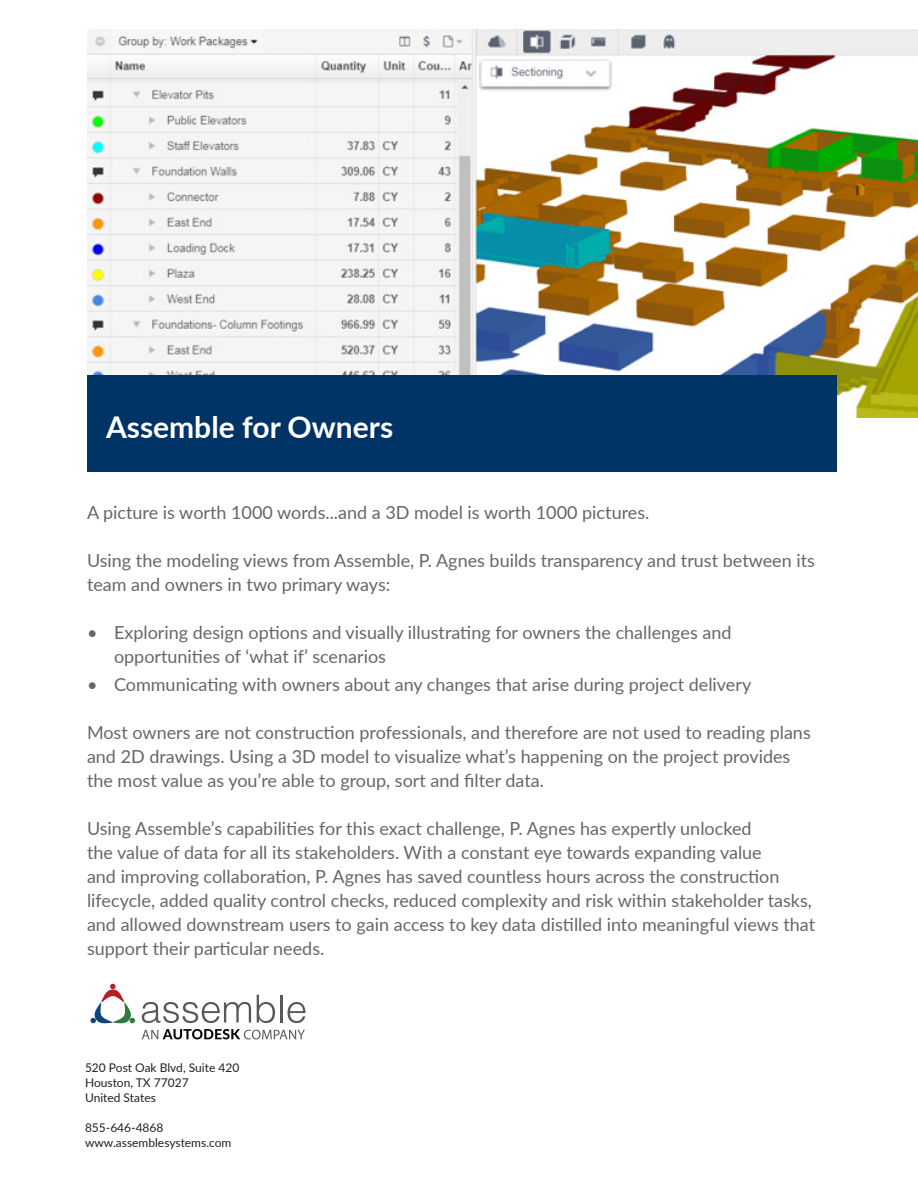
<style>
.page{position:relative;width:918px;height:1188px;background:#fff}
.page>*{position:absolute;margin:0;border:0;box-sizing:border-box;transform-origin:0 0}
.Body_Text{font:700 30px "Lato";color:#fff}
.Body_Text-2{font:18px/24px "Lato";color:#666}
.Caption___Footer{font:12px "Lato";color:#231f20}
</style>
<div class="page">
<img style="left:87px;top:30px;width:831px;height:387px">
<div style="left:87px;top:375px;width:749px;height:97px;background:#036"></div>
<svg style="left:142px;top:1029px;width:163px;height:10px"></svg>
<svg style="left:142px;top:1002px;width:109px;height:21px"></svg>
<svg style="left:257px;top:995px;width:18px;height:28px"></svg>
<hr style="left:280px;top:995px;width:3px;height:28px;background:#57585a">
<svg style="left:287px;top:1002px;width:19px;height:21px"></svg>
<svg style="left:90px;top:984px;width:45px;height:40px"></svg>
<p class="Body_Text" style="left:106px;top:405px;width:289px">Assemble for Owners</p>
<p class="Body_Text-2" style="left:87px;top:500px;width:564px">A picture is worth 1000 words...and a 3D model is worth 1000 pictures.</p>
<p class="Body_Text-2" style="left:87px;top:548px;width:730px">Using the modeling views from Assemble, P. Agnes builds transparency and trust between its team and owners in two primary ways:</p>
<p class="Body_Text-2" style="left:114px;top:620px;width:619px;text-indent:-27px">• Exploring design options and visually illustrating for owners the challenges and opportunities of ‘what if’ scenarios</p>
<p class="Body_Text-2" style="left:87px;top:672px;width:666px">• Communicating with owners about any changes that arise during project delivery</p>
<p class="Body_Text-2" style="left:87px;top:720px;width:725px">Most owners are not construction professionals, and therefore are not used to reading plans and 2D drawings. Using a 3D model to visualize what’s happening on the project provides the most value as you’re able to group, sort and filter data.</p>
<p class="Body_Text-2" style="left:87px;top:816px;width:730px">Using Assemble’s capabilities for this exact challenge, P. Agnes has expertly unlocked<br>the value of data for all its stakeholders. With a constant eye towards expanding value<br>and improving collaboration, P. Agnes has saved countless hours across the construction lifecycle, added quality control checks, reduced complexity and risk within stakeholder tasks, and allowed downstream users to gain access to key data distilled into meaningful views that support their particular needs.</p>
<p class="Caption___Footer" style="left:85px;top:1059px;width:156px">520 Post Oak Blvd, Suite 420</p>
<p class="Caption___Footer" style="left:85px;top:1074px;width:105px">Houston, TX 77027</p>
<p class="Caption___Footer" style="left:85px;top:1089px;width:72px">United States</p>
<p class="Caption___Footer" style="left:85px;top:1119px;width:80px">855-646-4868</p>
<p class="Caption___Footer" style="left:85px;top:1134px;width:148px">www.assemblesystems.com</p>
</div>
